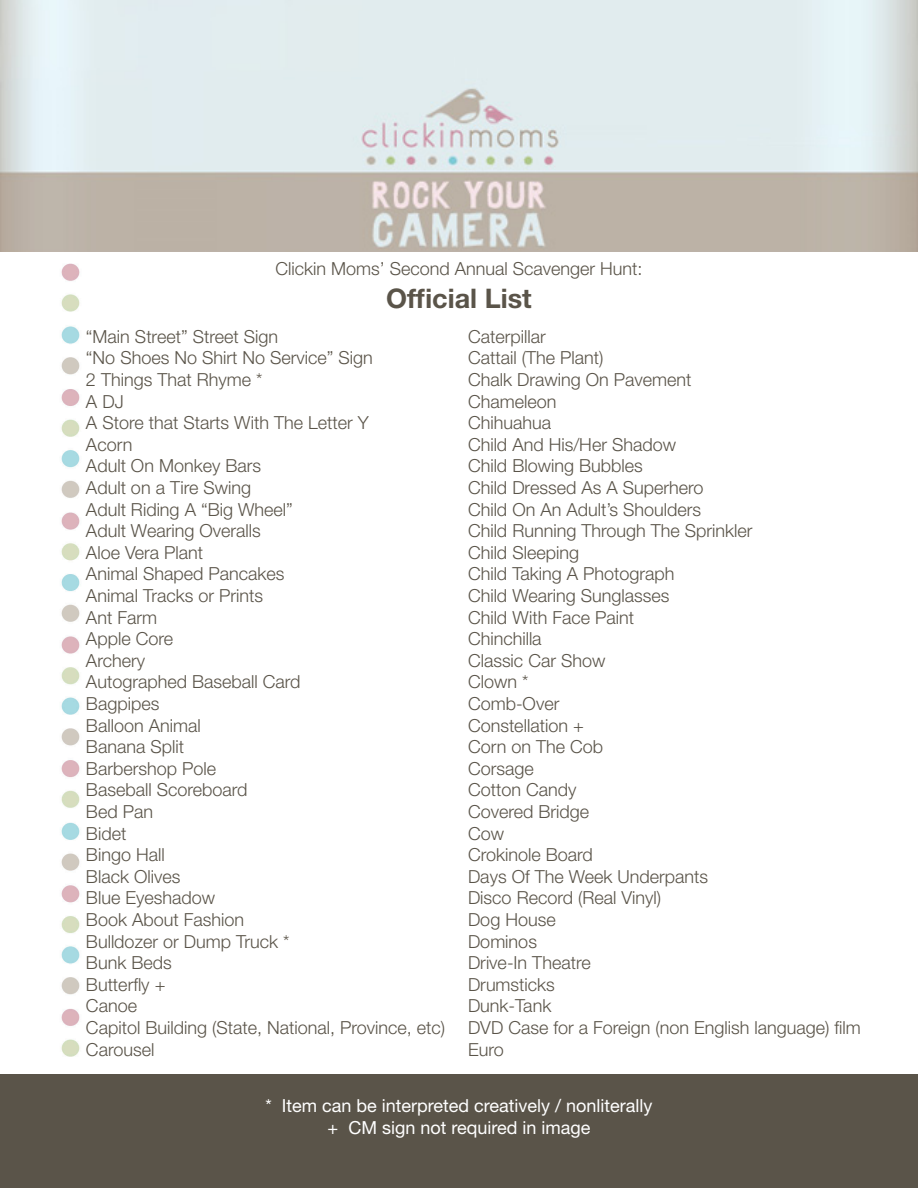
<style>
.page{position:relative;width:918px;height:1188px;background:#fff}
.page>*{position:absolute;margin:0;border:0;box-sizing:border-box;transform-origin:0 0}
.t1{font:700 27px "Helvetica Neue LT Std";color:#5a5449}
.t2{font:300 18px "Helvetica Neue LT Std";color:#5a5449}
.t3{font:18px "Helvetica Neue LT Std";color:#fff}
</style>
<div class="page">
<div style="left:0;top:1074px;width:918px;height:114px;background:#5a5449"></div>
<img style="left:61px;top:263px;width:19px;height:794px">
<img style="left:0;top:0;width:918px;height:252px">
<p class="t2" style="left:275px;top:258px;width:369px">Clickin Moms’ Second Annual Scavenger Hunt:</p>
<p class="t1" style="left:386px;top:281px;width:147px">Official List</p>
<p class="t2" style="left:468px;top:325px;width:79px">Caterpillar</p>
<p class="t2" style="left:468px;top:347px;width:137px">Cattail (The Plant)</p>
<p class="t2" style="left:468px;top:369px;width:225px">Chalk Drawing On Pavement</p>
<p class="t2" style="left:468px;top:390px;width:90px">Chameleon</p>
<p class="t2" style="left:468px;top:412px;width:85px">Chihuahua</p>
<p class="t2" style="left:468px;top:433px;width:210px">Child And His/Her Shadow</p>
<p class="t2" style="left:468px;top:455px;width:176px">Child Blowing Bubbles</p>
<p class="t2" style="left:468px;top:477px;width:237px">Child Dressed As A Superhero</p>
<p class="t2" style="left:468px;top:498px;width:235px">Child On An Adult’s Shoulders</p>
<p class="t2" style="left:468px;top:520px;width:286px">Child Running Through The Sprinkler</p>
<p class="t2" style="left:468px;top:541px;width:113px">Child Sleeping</p>
<p class="t2" style="left:468px;top:563px;width:208px">Child Taking A Photograph</p>
<p class="t2" style="left:468px;top:585px;width:203px">Child Wearing Sunglasses</p>
<p class="t2" style="left:468px;top:606px;width:168px">Child With Face Paint</p>
<p class="t2" style="left:468px;top:628px;width:75px">Chinchilla</p>
<p class="t2" style="left:468px;top:649px;width:139px">Classic Car Show</p>
<p class="t2" style="left:468px;top:671px;width:62px">Clown *</p>
<p class="t2" style="left:468px;top:693px;width:93px">Comb-Over</p>
<p class="t2" style="left:468px;top:714px;width:117px">Constellation +</p>
<p class="t2" style="left:468px;top:736px;width:137px">Corn on The Cob</p>
<p class="t2" style="left:468px;top:757px;width:67px">Corsage</p>
<p class="t2" style="left:468px;top:779px;width:110px">Cotton Candy</p>
<p class="t2" style="left:468px;top:801px;width:123px">Covered Bridge</p>
<p class="t2" style="left:468px;top:822px;width:38px">Cow</p>
<p class="t2" style="left:468px;top:844px;width:126px">Crokinole Board</p>
<p class="t2" style="left:468px;top:865px;width:242px">Days Of The Week Underpants</p>
<p class="t2" style="left:468px;top:887px;width:195px">Disco Record (Real Vinyl)</p>
<p class="t2" style="left:468px;top:909px;width:89px">Dog House</p>
<p class="t2" style="left:468px;top:930px;width:70px">Dominos</p>
<p class="t2" style="left:468px;top:952px;width:124px">Drive-In Theatre</p>
<p class="t2" style="left:468px;top:973px;width:88px">Drumsticks</p>
<p class="t2" style="left:468px;top:995px;width:85px">Dunk-Tank</p>
<p class="t2" style="left:468px;top:1017px;width:394px">DVD Case for a Foreign (non English language) film</p>
<p class="t2" style="left:468px;top:1038px;width:37px">Euro</p>
<p class="t2" style="left:86px;top:325px;width:194px">“Main Street” Street Sign</p>
<p class="t2" style="left:86px;top:347px;width:288px">“No Shoes No Shirt No Service” Sign</p>
<p class="t2" style="left:86px;top:369px;width:178px">2 Things That Rhyme *</p>
<p class="t2" style="left:86px;top:390px;width:39px">A DJ</p>
<p class="t2" style="left:86px;top:412px;width:284px">A Store that Starts With The Letter Y</p>
<p class="t2" style="left:86px;top:433px;width:48px">Acorn</p>
<p class="t2" style="left:86px;top:455px;width:177px">Adult On Monkey Bars</p>
<p class="t2" style="left:86px;top:477px;width:167px">Adult on a Tire Swing</p>
<p class="t2" style="left:86px;top:498px;width:208px">Adult Riding A “Big Wheel”</p>
<p class="t2" style="left:86px;top:520px;width:176px">Adult Wearing Overalls</p>
<p class="t2" style="left:86px;top:541px;width:119px">Aloe Vera Plant</p>
<p class="t2" style="left:86px;top:563px;width:200px">Animal Shaped Pancakes</p>
<p class="t2" style="left:86px;top:585px;width:179px">Animal Tracks or Prints</p>
<p class="t2" style="left:86px;top:606px;width:73px">Ant Farm</p>
<p class="t2" style="left:86px;top:628px;width:89px">Apple Core</p>
<p class="t2" style="left:86px;top:649px;width:61px">Archery</p>
<p class="t2" style="left:86px;top:671px;width:216px">Autographed Baseball Card</p>
<p class="t2" style="left:86px;top:693px;width:75px">Bagpipes</p>
<p class="t2" style="left:86px;top:714px;width:116px">Balloon Animal</p>
<p class="t2" style="left:86px;top:736px;width:100px">Banana Split</p>
<p class="t2" style="left:86px;top:757px;width:132px">Barbershop Pole</p>
<p class="t2" style="left:86px;top:779px;width:163px">Baseball Scoreboard</p>
<p class="t2" style="left:86px;top:801px;width:69px">Bed Pan</p>
<p class="t2" style="left:86px;top:822px;width:42px">Bidet</p>
<p class="t2" style="left:86px;top:844px;width:80px">Bingo Hall</p>
<p class="t2" style="left:86px;top:865px;width:96px">Black Olives</p>
<p class="t2" style="left:86px;top:887px;width:131px">Blue Eyeshadow</p>
<p class="t2" style="left:86px;top:909px;width:160px">Book About Fashion</p>
<p class="t2" style="left:86px;top:930px;width:205px">Bulldozer or Dump Truck *</p>
<p class="t2" style="left:86px;top:952px;width:87px">Bunk Beds</p>
<p class="t2" style="left:86px;top:973px;width:81px">Butterfly +</p>
<p class="t2" style="left:86px;top:995px;width:53px">Canoe</p>
<p class="t2" style="left:86px;top:1017px;width:361px">Capitol Building (State, National, Province, etc)</p>
<p class="t2" style="left:86px;top:1038px;width:70px">Carousel</p>
<p class="t3" style="left:265px;top:1095px;width:389px">* Item can be interpreted creatively / nonliterally</p>
<p class="t3" style="left:328px;top:1117px;width:264px">+ CM sign not required in image</p>
</div>
